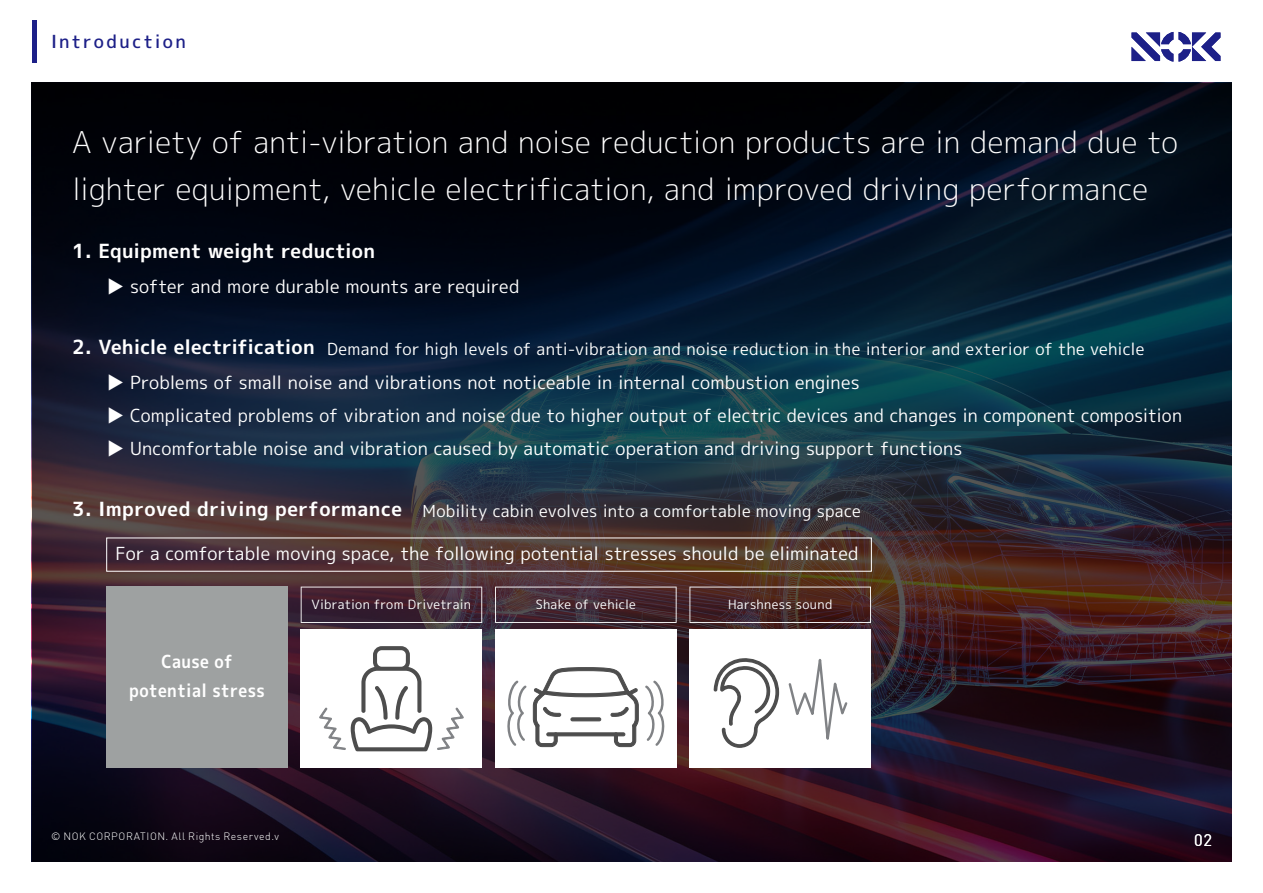
<style>
.page{position:relative;width:1263px;height:893px;background:#fff}
.page>*{position:absolute;margin:0;border:0;box-sizing:border-box;transform-origin:0 0}
.t1{font:30px/46.5px "mplus 1 c light";color:#fff}
.t2{font:19.5px "mplus 1 c bold";letter-spacing:.005em;color:#fff}
.t3{font:18px/33px "mplus 1 c regular";color:#fff}
.t4{font:18px/29.1px "mplus 1 c bold";letter-spacing:.025em;color:#fff;text-align:center;scale:.9 1}
.t5{font:18px "mplus 1 c medium";letter-spacing:.125em;color:#1d2088}
.t6{font:16.5px "mplus 1 c regular";letter-spacing:.005em;color:#fff}
.t7{font:16.5px "DIN";color:#fff}
.t8{font:12.75px "mplus 1 c regular";letter-spacing:.015em;color:#fff}
.t9{font:300 10.5px "DIN";letter-spacing:.05em;color:#fff}
.s1{font-family:"mplus 1 c bold";font-size:19.5px}
</style>
<div class="page">
<img style="left:32px;top:83px;width:1199px;height:778px">
<hr style="left:32px;top:21px;width:4px;height:42px;background:#1d2088">
<div style="left:106px;top:538px;width:766px;height:34px;border:1px solid #fff"></div>
<div style="left:301px;top:629px;width:181px;height:139px;background:#fff"></div>
<svg style="left:301px;top:587px;width:181px;height:36px"></svg>
<div style="left:106px;top:587px;width:182px;height:181px;background:#9ea1a1"></div>
<svg style="left:319px;top:646px;width:145px;height:105px"></svg>
<div style="left:495px;top:629px;width:182px;height:139px;background:#fff"></div>
<svg style="left:495px;top:587px;width:182px;height:36px"></svg>
<div style="left:689px;top:629px;width:182px;height:139px;background:#fff"></div>
<svg style="left:689px;top:587px;width:182px;height:36px"></svg>
<svg style="left:507px;top:667px;width:158px;height:81px"></svg>
<svg style="left:713px;top:658px;width:67px;height:90px"></svg>
<svg style="left:788px;top:659px;width:60px;height:81px"></svg>
<svg style="left:1131px;top:32px;width:89px;height:30px"></svg>
<p class="t5" style="left:51px;top:29px;width:136px">Introduction</p>
<h1 class="t1" style="left:72px;top:119px;width:1107px">A variety of anti-vibration and noise reduction products are in demand due to lighter equipment, vehicle electrification, and improved driving performance</h1>
<p class="t2" style="left:72px;top:237px;width:304px">1. Equipment weight reduction</p>
<p class="t3" style="left:106px;top:270px;width:415px">▶ softer and more durable mounts are required</p>
<p class="t6" style="left:72px;top:337px;width:1073px"><span class="s1">2. Vehicle electrification</span> Demand for high levels of anti-vibration and noise reduction in the interior and exterior of the vehicle</p>
<p class="t3" style="left:106px;top:366px;width:1077px">▶ Problems of small noise and vibrations not noticeable in internal combustion engines<br>▶ Complicated problems of vibration and noise due to higher output of electric devices and changes in component composition ▶ Uncomfortable noise and vibration caused by automatic operation and driving support functions</p>
<p class="t6" style="left:72px;top:499px;width:790px"><span class="s1">3. Improved driving performance　</span>Mobility cabin evolves into a comfortable moving space</p>
<p class="t3" style="left:116px;top:537px;width:744px">For a comfortable moving space, the following potential stresses should be eliminated</p>
<p class="t4" style="left:129px;top:647px;width:152px">Cause of potential stress</p>
<p class="t8" style="left:312px;top:596px;width:161px">Vibration from Drivetrain</p>
<p class="t8" style="left:536px;top:596px;width:102px">Shake of vehicle</p>
<p class="t8" style="left:728px;top:596px;width:106px">Harshness sound</p>
<p class="t9" style="left:51px;top:832px;width:229px">© NOK CORPORATION. All Rights Reserved.v</p>
<p class="t7" style="left:1194px;top:832px;width:19px">02</p>
</div>
